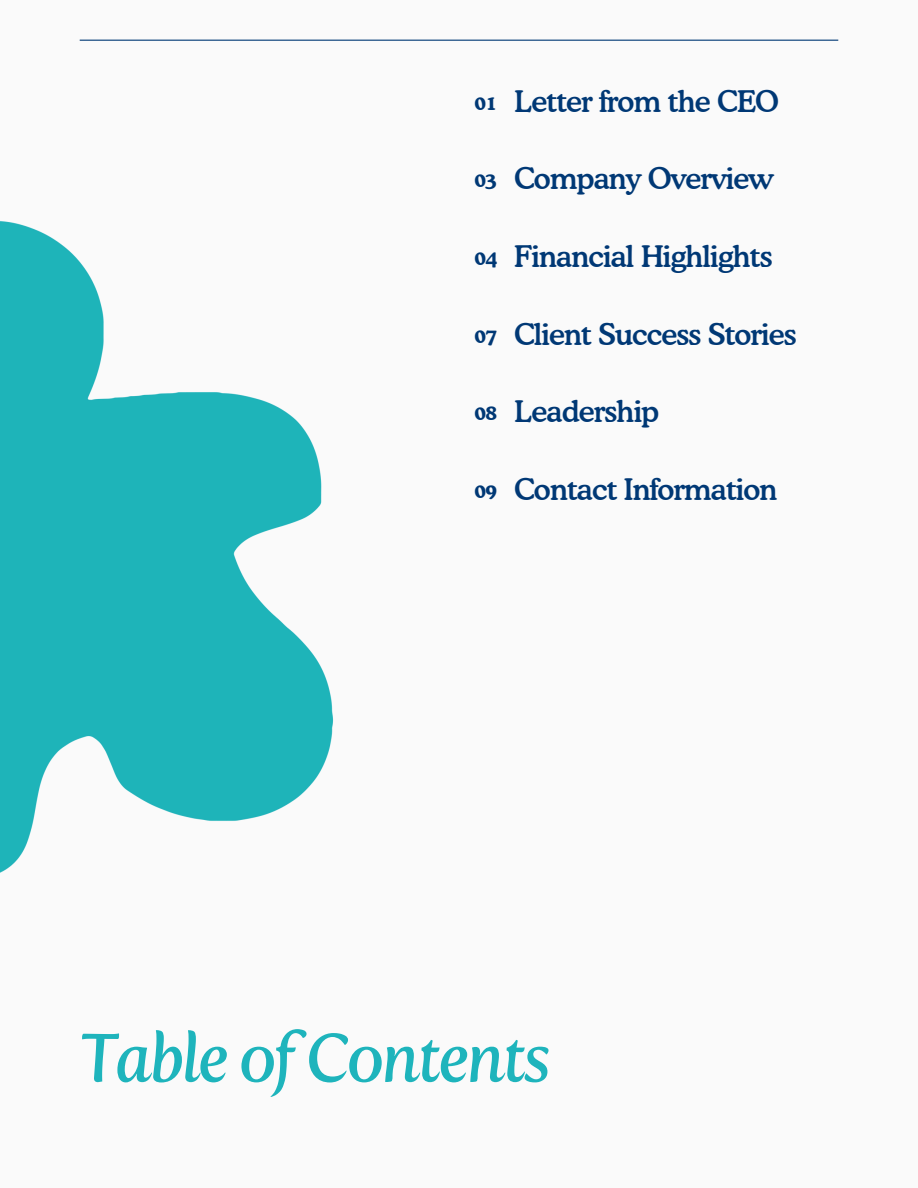
<style>
.page{position:relative;width:918px;height:1188px;background:#fafafa}
.page>*{position:absolute;margin:0;border:0;box-sizing:border-box;transform-origin:0 0}
.t1{font:italic 67.8px "Fertigo Pro";letter-spacing:-.05em;color:#1eb4bc}
.t2{font:500 29.7px "Cooper BT";letter-spacing:-.03em;color:#003875}
.t3{font:700 19.8px "Cooper BT";letter-spacing:-.03em;color:#003875}
</style>
<div class="page">
<hr style="left:80px;top:40px;width:758px;height:1px;background:#003875">
<img style="left:0;top:221px;width:333px;height:652px">
<p class="t3" style="left:475px;top:90px;width:24px">01</p>
<p class="t2" style="left:514px;top:83px;width:266px">Letter from the CEO</p>
<p class="t3" style="left:475px;top:168px;width:24px">03</p>
<p class="t2" style="left:514px;top:160px;width:261px">Company Overview</p>
<p class="t3" style="left:475px;top:245px;width:24px">04</p>
<p class="t2" style="left:514px;top:238px;width:260px">Financial Highlights</p>
<p class="t3" style="left:475px;top:323px;width:24px">07</p>
<p class="t2" style="left:514px;top:316px;width:284px">Client Success Stories</p>
<p class="t3" style="left:475px;top:401px;width:24px">08</p>
<p class="t2" style="left:514px;top:393px;width:146px">Leadership</p>
<p class="t3" style="left:475px;top:478px;width:24px">09</p>
<p class="t2" style="left:514px;top:471px;width:265px">Contact Information</p>
<p class="t1" style="left:80px;top:1029px;width:473px">Table ofContents</p>
</div>
